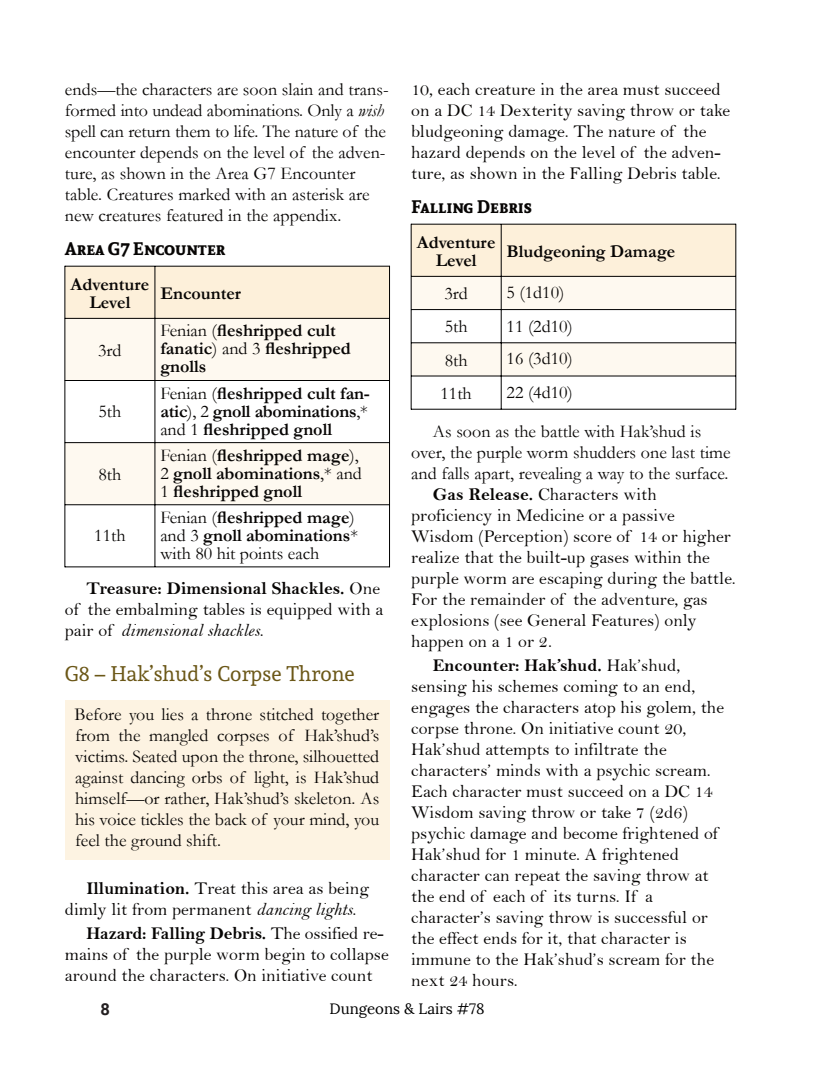
<style>
.page{position:relative;width:818px;height:1074px;background:#fff}
.page>*{position:absolute;margin:0;border:0;box-sizing:border-box;transform-origin:0 0}
.t1{font:21px "Andada";color:#6b5717}
.t2{font:18px/21px "Bell";color:#070504}
.t3{font:18px/21px "Garamond";color:#070504}
.t4{font:700 18px/18px "Garamond";color:#070504;text-align:center}
.t5{font:18px "Bell MT Bold";color:#070504}
.t6{font:700 18px "Andada SC";color:#070504}
.t7{font:18px "Bell MT Italic";color:#070504}
.t8{font:700 16.5px "Roboto";color:#231f20}
.t9{font:15px "Lora";color:#000}
.s1{font-style:italic}
.s2{font-weight:400}
.s3{font-family:"Bell MT Bold"}
.s4{font-family:"Bell"}
.s5{font-weight:700}
.s6{font-family:"Bell MT Italic"}
</style>
<div class="page">
<div style="left:65px;top:266px;width:324px;height:52px;background:#fdf0da"></div>
<svg style="left:65px;top:319px;width:324px;height:185px;fill:#fef9f0"></svg>
<hr style="left:64px;top:266px;width:1px;height:301px;background:#000">
<hr style="left:389px;top:266px;width:1px;height:301px;background:#000">
<hr style="left:154px;top:266px;width:1px;height:301px;background:#000">
<hr style="left:65px;top:266px;width:324px;height:1px;background:#000">
<hr style="left:65px;top:318px;width:324px;height:1px;background:#000">
<hr style="left:65px;top:380px;width:324px;height:1px;background:#000">
<hr style="left:65px;top:442px;width:324px;height:1px;background:#000">
<hr style="left:65px;top:504px;width:324px;height:1px;background:#000">
<hr style="left:65px;top:566px;width:324px;height:1px;background:#000">
<div style="left:65px;top:700px;width:324px;height:159px;background:#fdf3e2"></div>
<div style="left:411px;top:224px;width:324px;height:52px;background:#fdf0da"></div>
<svg style="left:411px;top:277px;width:324px;height:98px"></svg>
<hr style="left:410px;top:224px;width:1px;height:185px;background:#000">
<hr style="left:735px;top:224px;width:1px;height:185px;background:#000">
<hr style="left:500px;top:224px;width:1px;height:185px;background:#000">
<hr style="left:411px;top:224px;width:324px;height:1px;background:#000">
<hr style="left:411px;top:276px;width:324px;height:1px;background:#000">
<hr style="left:411px;top:309px;width:324px;height:1px;background:#000">
<hr style="left:411px;top:342px;width:324px;height:1px;background:#000">
<hr style="left:411px;top:375px;width:324px;height:1px;background:#000">
<hr style="left:411px;top:409px;width:324px;height:1px;background:#000">
<p class="t3" style="left:65px;top:81px;width:325px">ends—the characters are soon slain and trans&shy;formed into undead abominations. Only a <span class="s1">wish </span>spell can return them to life. The nature of the encounter depends on the level of the adven&shy;ture, as shown in the Area G7 Encounter table. Creatures marked with an asterisk are new creatures featured in the appendix.</p>
<p class="t2" style="left:411px;top:81px;width:320px">10, each creature in the area must succeed on a DC 14 Dexterity saving throw or take bludgeoning damage. The nature of the hazard depends on the level of the adven&shy;ture, as shown in the Falling Debris table.</p>
<p class="t6" style="left:65px;top:236px;width:162px">Area G7 Encounter</p>
<p class="t4" style="left:416px;top:235px;width:80px">Adventure<br>Level</p>
<p class="t4" style="left:506px;top:244px;width:170px">Bludgeoning Damage</p>
<p class="t3" style="left:444px;top:285px;width:25px">3rd</p>
<p class="t3" style="left:506px;top:284px;width:59px">5 (1d10)</p>
<p class="t3" style="left:444px;top:318px;width:24px">5th</p>
<p class="t3" style="left:506px;top:318px;width:68px">11 (2d10)</p>
<p class="t3" style="left:444px;top:352px;width:24px">8th</p>
<p class="t3" style="left:506px;top:350px;width:68px">16 (3d10)</p>
<p class="t3" style="left:440px;top:385px;width:33px">11th</p>
<p class="t3" style="left:506px;top:383px;width:68px">22 (4d10)</p>
<p class="t6" style="left:411px;top:194px;width:122px">Falling Debris</p>
<p class="t4" style="left:71px;top:277px;width:80px">Adventure<br>Level</p>
<p class="t4" style="left:160px;top:286px;width:82px">Encounter</p>
<p class="t3" style="left:98px;top:342px;width:25px">3rd</p>
<p class="t4" style="left:160px;top:324px;width:192px;text-align:left"><span class="s2">Fenian (</span>fleshripped cult fanatic<span class="s2">) and 3</span> fleshripped gnolls</p>
<p class="t4" style="left:160px;top:386px;width:211px;text-align:justify"><span class="s2">Fenian (</span>fleshripped cult fan&shy;atic<span class="s2">), 2</span> gnoll abominations<span class="s2">,* and 1</span> fleshripped gnoll</p>
<p class="t3" style="left:98px;top:402px;width:24px">5th</p>
<p class="t3" style="left:411px;top:423px;width:321px;text-align:center">As soon as the battle with Hak’shud is<br>over, the purple worm shudders one last time and falls apart, revealing a way to the surface.</p>
<p class="t2" style="left:411px;top:486px;width:326px;text-indent:22px"><span class="s3">Gas Release.</span> Characters with proficiency in Medicine or a passive Wisdom (Perception) score of 14 or higher realize that the built-up gases within the purple worm are escaping during the battle.<br>For the remainder of the adventure, gas explosions (see General Features) only happen on a 1 or 2.</p>
<p class="t5" style="left:432px;top:659px;width:249px">Encounter: Hak’shud. <span class="s4">Hak’shud,</span></p>
<p class="t2" style="left:411px;top:678px;width:314px">sensing his schemes coming to an end, engages the characters atop his golem, the corpse throne. On initiative count 20, Hak’shud attempts to infiltrate the characters’ minds with a psychic scream.<br>Each character must succeed on a DC 14<br>Wisdom saving throw or take 7 (2d6) psychic damage and become frightened of Hak’shud for 1 minute. A frightened character can repeat the saving throw at the end of each of its turns. If a character’s saving throw is successful or the effect ends for it, that character is immune to the Hak’shud’s scream for the next 24 hours.</p>
<p class="t4" style="left:160px;top:448px;width:203px;text-align:left"><span class="s2">Fenian (</span>fleshripped mage<span class="s2">),<br>2</span> gnoll abominations<span class="s2">,* and<br>1</span> fleshripped gnoll</p>
<p class="t3" style="left:98px;top:466px;width:24px">8th</p>
<p class="t3" style="left:160px;top:510px;width:199px;line-height:18px">Fenian (<span class="s5">fleshripped mage</span>) and 3 <span class="s5">gnoll abominations</span>* with 80 hit points each</p>
<p class="t5" style="left:86px;top:582px;width:295px">Treasure: Dimensional Shackles. <span class="s4">One</span></p>
<p class="t2" style="left:65px;top:600px;width:320px">of the embalming tables is equipped with a</p>
<p class="t7" style="left:65px;top:624px;width:200px"><span class="s4">pair of</span> dimensional shackles<span class="s4">.</span></p>
<p class="t1" style="left:65px;top:659px;width:291px">G8 – Hak’shud’s Corpse Throne</p>
<p class="t3" style="left:75px;top:706px;width:306px;text-align:justify">Before you lies a throne stitched together from the mangled corpses of Hak’shud’s victims. Seated upon the throne, silhouetted against dancing orbs of light, is Hak’shud himself—or rather, Hak’shud’s skeleton. As his voice tickles the back of your mind, you feel the ground shift.</p>
<p class="t2" style="left:65px;top:879px;width:305px;text-indent:22px"><span class="s3">Illumination.</span> Treat this area as being dimly lit from permanent <span class="s6">dancing lights</span>.</p>
<p class="t5" style="left:86px;top:927px;width:298px">Hazard: Falling Debris. <span class="s4">The ossified re-</span></p>
<p class="t2" style="left:65px;top:945px;width:325px">mains of the purple worm begin to collapse around the characters. On initiative count</p>
<p class="t3" style="left:94px;top:527px;width:33px">11th</p>
<p class="t8" style="left:100px;top:1002px;width:11px">8</p>
<p class="t9" style="left:329px;top:1000px;width:156px">Dungeons &amp; Lairs #78</p>
</div>
